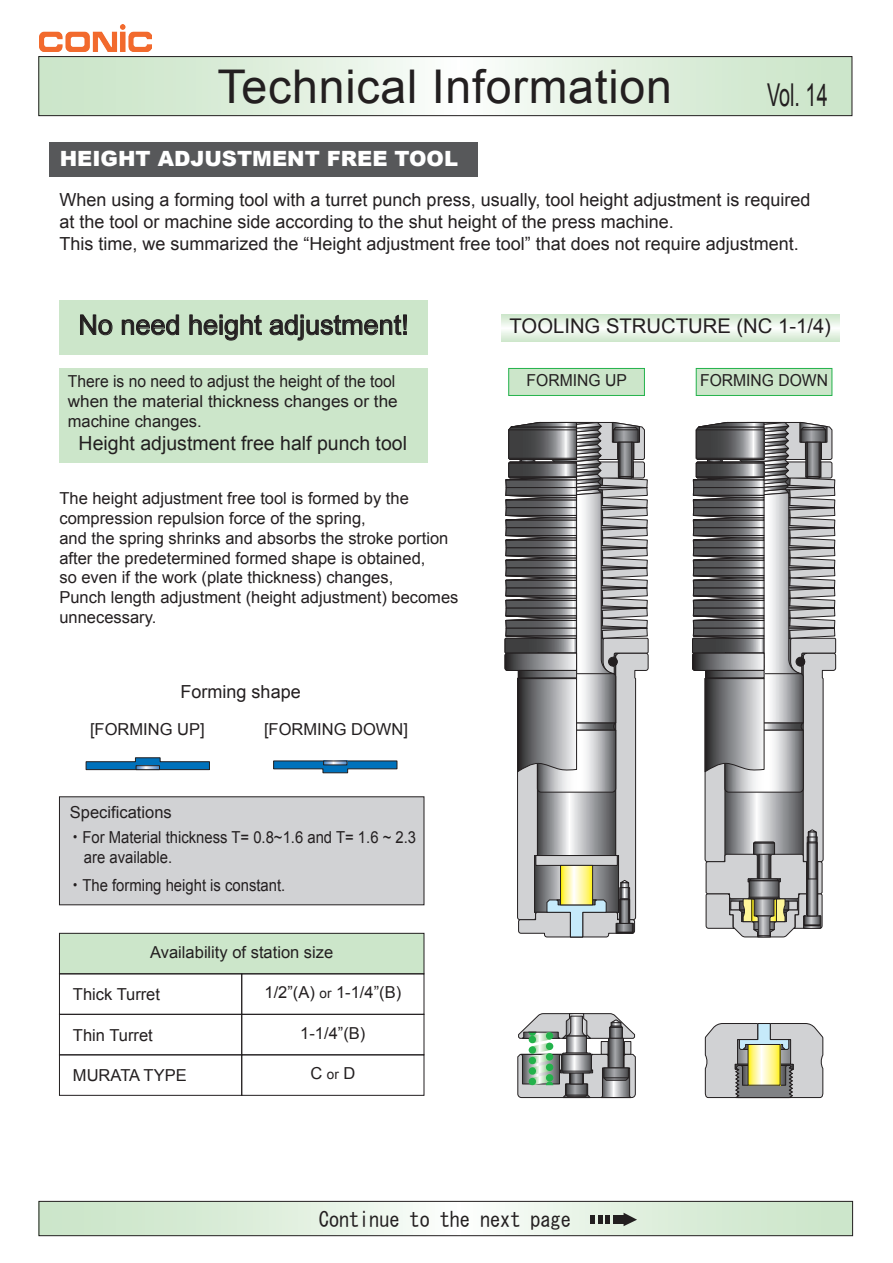
<style>
.page{position:relative;width:893px;height:1263px;background:#fff}
.page>*{position:absolute;margin:0;border:0;box-sizing:border-box;transform-origin:0 0}
.t1{font:46.5px "Arial";letter-spacing:.015em;color:#231f20}
.t2{font:31.5px "Arial";color:#231f20;scale:.63 1}
.t3{font:27px "Arial";color:#231f20}
.t4{font:900 21px "Arial";color:#fff}
.t5{font:21px "MS Gothic";color:#231f20;scale:.96 1}
.t6{font:20.25px "Arial";color:#231f20}
.t7{font:19.5px "Arial";color:#231f20}
.t8{font:18px/21.6px "Arial";color:#231f20}
.t9{font:16.5px/19.8px "Arial";color:#231f20}
.t10{font:16.5px/19.8px "Arial";color:#231f20;scale:.95 1}
.t11{font:16.5px/28.5px "Arial";color:#231f20;scale:.9 1}
.s1{font-family:"Koz Go Pr 6 N"}
.s2{font-size:13.5px}
</style>
<div class="page">
<svg style="left:41px;top:58px;width:809px;height:56px"></svg>
<div style="left:39px;top:56px;width:813px;height:60px;border:1px solid #231f20"></div>
<svg style="left:41px;top:1203px;width:810px;height:31px"></svg>
<div style="left:39px;top:1201px;width:814px;height:35px;border:1px solid #231f20"></div>
<div style="left:605px;top:1216px;width:5px;height:8px;background:#231f20"></div>
<div style="left:614px;top:1216px;width:10px;height:8px;background:#231f20"></div>
<svg style="left:624px;top:1213px;width:13px;height:13px"></svg>
<svg style="left:598px;top:1216px;width:4px;height:8px"></svg>
<div style="left:590px;top:1216px;width:5px;height:8px;background:#231f20"></div>
<div style="left:49px;top:142px;width:428px;height:35px;background:#57585a"></div>
<div style="left:59px;top:933px;width:365px;height:41px;background:#cce6ca"></div>
<svg style="left:501px;top:314px;width:338px;height:27px"></svg>
<div style="left:59px;top:300px;width:369px;height:54px;background:#cce6ca"></div>
<svg style="left:80px;top:315px;width:32px;height:20px"></svg>
<svg style="left:122px;top:315px;width:57px;height:20px"></svg>
<svg style="left:189px;top:315px;width:73px;height:25px"></svg>
<svg style="left:270px;top:315px;width:137px;height:25px"></svg>
<svg style="left:705px;top:1023px;width:118px;height:75px;background:#b2b4b2"></svg>
<svg style="left:750px;top:1046px;width:28px;height:37px"></svg>
<svg style="left:273px;top:760px;width:124px;height:13px"></svg>
<svg style="left:692px;top:422px;width:145px;height:515px"></svg>
<svg style="left:86px;top:757px;width:124px;height:13px"></svg>
<svg style="left:138px;top:767px;width:20px;height:1px"></svg>
<div style="left:136px;top:765px;width:24px;height:5px;border:1px solid #231f20"></div>
<svg style="left:517px;top:1013px;width:119px;height:85px;background:#a2aaa6"></svg>
<svg style="left:504px;top:422px;width:145px;height:515px"></svg>
<div style="left:508px;top:368px;width:137px;height:28px;background:#cce6ca;border:1px solid #23b24b"></div>
<div style="left:696px;top:368px;width:136px;height:28px;background:#cce6ca;border:1px solid #23b24b"></div>
<div style="left:59px;top:368px;width:369px;height:94px;background:#cce6ca"></div>
<div style="left:59px;top:797px;width:365px;height:108px;background:#d1d2d4;border:1px solid #231f20"></div>
<div style="left:59px;top:933px;width:365px;height:41px;border:1px solid #231f20"></div>
<div style="left:59px;top:973px;width:183px;height:42px;border:1px solid #231f20"></div>
<div style="left:241px;top:973px;width:183px;height:42px;border:1px solid #231f20"></div>
<div style="left:59px;top:1014px;width:183px;height:41px;border:1px solid #231f20"></div>
<div style="left:241px;top:1014px;width:183px;height:41px;border:1px solid #231f20"></div>
<div style="left:59px;top:1054px;width:183px;height:42px;border:1px solid #231f20"></div>
<div style="left:241px;top:1054px;width:183px;height:42px;border:1px solid #231f20"></div>
<img style="left:40px;top:24px;width:112px;height:27px">
<h1 class="t1" style="left:217px;top:56px;width:456px">Technical Information</h1>
<h2 class="t2" style="left:767px;top:75px;width:98px">Vol. 14</h2>
<p class="t4" style="left:60px;top:143px;width:400px">HEIGHT ADJUSTMENT FREE TOOL</p>
<p class="t8" style="left:59px;top:189px;width:753px">When using a forming tool with a turret punch press, usually, tool height adjustment is required at the tool or machine side according to the shut height of the press machine.<br>This time, we summarized the “Height adjustment free tool” that does not require adjustment.</p>
<h3 class="t3" style="left:78px;top:307px;width:332px">No need height adjustment!</h3>
<p class="t6" style="left:510px;top:313px;width:323px">TOOLING STRUCTURE (NC 1-1/4)</p>
<p class="t10" style="left:68px;top:372px;width:349px">There is no need to adjust the height of the tool when the material thickness changes or the machine changes.</p>
<p class="t7" style="left:79px;top:431px;width:330px">Height adjustment free half punch tool</p>
<p class="t9" style="left:59px;top:489px;width:400px">The height adjustment free tool is formed by the compression repulsion force of the spring,<br>and the spring shrinks and absorbs the stroke portion after the predetermined formed shape is obtained,<br>so even if the work (plate thickness) changes,<br>Punch length adjustment (height adjustment) becomes unnecessary.</p>
<p class="t10" style="left:527px;top:371px;width:107px">FORMING UP</p>
<p class="t10" style="left:700px;top:371px;width:136px">FORMING DOWN</p>
<p class="t8" style="left:181px;top:681px;width:122px">Forming shape</p>
<p class="t9" style="left:90px;top:720px;width:116px">[FORMING UP]</p>
<p class="t9" style="left:264px;top:720px;width:145px">[FORMING DOWN]</p>
<p class="t9" style="left:68px;top:799px;width:350px;line-height:25.5px">Specifications<br><span class="s1">・</span>For Material thickness T= 0.8~1.6 and T= 1.6 ~ 2.3</p>
<p class="t11" style="left:68px;top:843px;width:243px;text-indent:16px">are available.<br><span class="s1">・</span>The forming height is constant.</p>
<p class="t9" style="left:150px;top:942px;width:185px">Availability of station size</p>
<p class="t9" style="left:73px;top:984px;width:89px">Thick Turret</p>
<p class="t9" style="left:73px;top:1025px;width:81px">Thin Turret</p>
<p class="t9" style="left:73px;top:1065px;width:115px">MURATA TYPE</p>
<p class="t9" style="left:264px;top:983px;width:138px">1/2”(A) <span class="s2">or</span> 1-1/4”(B)</p>
<p class="t9" style="left:300px;top:1023px;width:67px">1-1/4”(B)</p>
<p class="t9" style="left:310px;top:1064px;width:47px">C <span class="s2">or</span> D</p>
<p class="t5" style="left:319px;top:1209px;width:264px">Continue to the next page</p>
</div>
